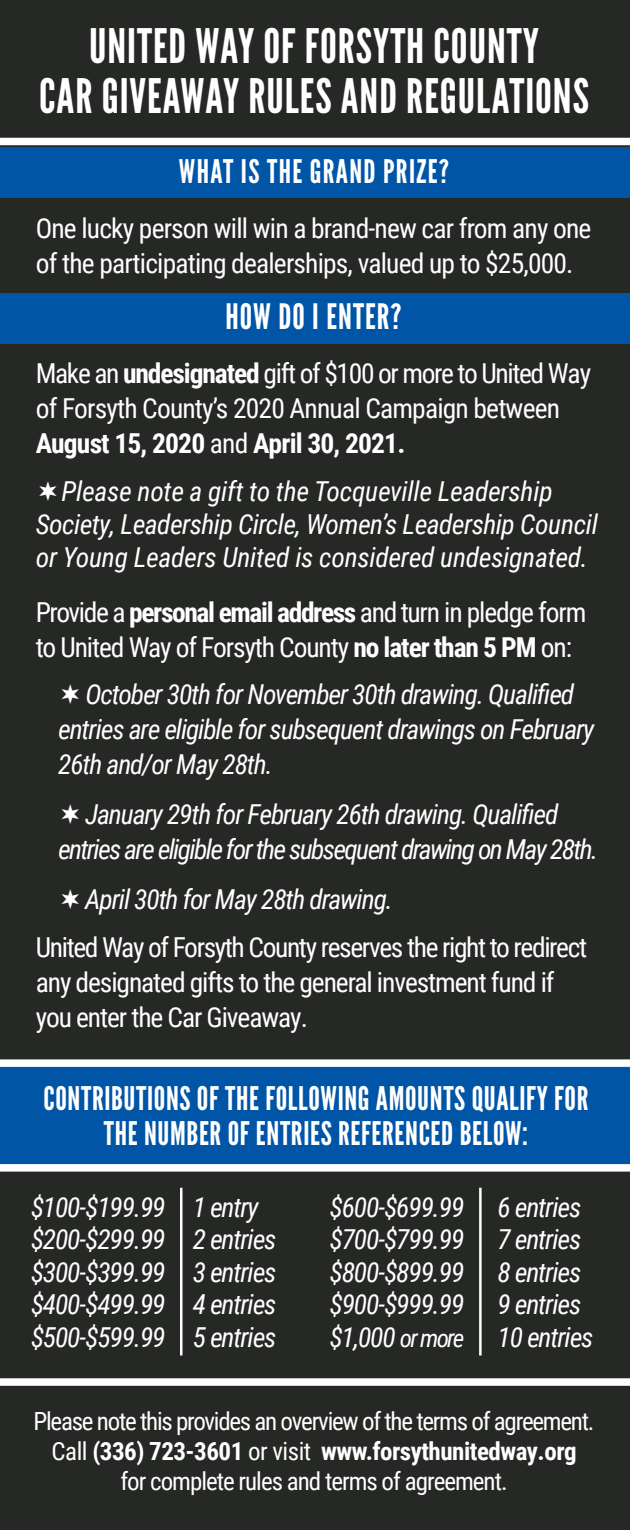
<style>
.page{position:relative;width:630px;height:1530px;background:#262825}
.page>*{position:absolute;margin:0;border:0;box-sizing:border-box;transform-origin:0 0}
.t1{font:47.5px/50px "League Gothic";letter-spacing:.02em;color:#fff;text-align:center}
.t2{font:35px "League Gothic";letter-spacing:.03em;color:#fff}
.t3{font:32.5px/35px "League Gothic";letter-spacing:.02em;color:#fff;text-align:center}
.t4{font:32.5px "League Gothic";letter-spacing:.04em;color:#fff}
.t5{font:27.5px/35px "Roboto Condensed";letter-spacing:-.04em;color:#fff}
.t6{font:italic 27.5px/32.5px "Roboto Condensed";letter-spacing:-.04em;color:#fff}
.t7{font:italic 27.5px/33px "Roboto Condensed";letter-spacing:-.01em;color:#fff}
.t8{font:italic 27.5px/35px "Roboto Condensed";letter-spacing:-.06em;color:#fff;text-align:center}
.t9{font:25px/30px "Roboto Condensed";letter-spacing:-.05em;color:#fff;text-align:center}
.s1{font-weight:700}
.s2{font-size:25px}
</style>
<div class="page">
<div style="left:0;top:147px;width:630px;height:50px;background:#0155a7"></div>
<div style="left:0;top:294px;width:630px;height:50px;background:#0155a7"></div>
<div style="left:0;top:1064px;width:630px;height:100px;background:#0155a7"></div>
<div style="left:0;top:138px;width:630px;height:7px;background:#fff"></div>
<div style="left:0;top:1059px;width:630px;height:8px;background:#fff"></div>
<div style="left:0;top:1378px;width:630px;height:8px;background:#fff"></div>
<div style="left:0;top:1164px;width:630px;height:8px;background:#fff"></div>
<hr style="left:180px;top:1188px;width:2px;height:168px;background:#fff">
<hr style="left:479px;top:1188px;width:3px;height:168px;background:#fff">
<h1 class="t1" style="left:39px;top:22px;width:551px">UNITED WAY OF FORSYTH COUNTY<br>CAR GIVEAWAY RULES AND REGULATIONS</h1>
<p class="t4" style="left:179px;top:152px;width:272px">WHAT IS THE GRAND PRIZE?</p>
<p class="t5" style="left:36px;top:209px;width:557px">One lucky person will win a brand-new car from any one of the participating dealerships, valued up to $25,000.</p>
<p class="t2" style="left:225px;top:296px;width:178px">HOW DO I ENTER?</p>
<p class="t5" style="left:36px;top:355px;width:557px">Make an <span class="s1">undesignated</span> gift of $100 or more to United Way of Forsyth County’s 2020 Annual Campaign between<br><span class="s1">August 15, 2020</span> and <span class="s1">April 30, 2021.</span></p>
<p class="t7" style="left:36px;top:473px;width:564px;text-indent:26px">Please note a gift to the Tocqueville Leadership<br>Society, Leadership Circle, Women’s Leadership Council or Young Leaders United is considered undesignated.</p>
<p class="t5" style="left:36px;top:593px;width:552px">Provide a <span class="s1">personal email address</span> and turn in pledge form to United Way of Forsyth County <span class="s1">no later than 5 PM</span> on:</p>
<p class="t6" style="left:58px;top:676px;width:538px;line-height:35px;text-indent:27px">October 30th for November 30th drawing. Qualified entries are eligible for subsequent drawings on February<br>26th and/or May 28th.</p>
<p class="t8" style="left:58px;top:796px;width:542px">January 29th for February 26th drawing. Qualified entries are eligible for the subsequent drawing on May 28th.</p>
<p class="t6" style="left:85px;top:882px;width:309px">April 30th for May 28th drawing.</p>
<p class="t5" style="left:36px;top:929px;width:553px">United Way of Forsyth County reserves the right to redirect any designated gifts to the general investment fund if you enter the Car Giveaway.</p>
<p class="t3" style="left:44px;top:1081px;width:546px">CONTRIBUTIONS OF THE FOLLOWING AMOUNTS QUALIFY FOR<br>THE NUMBER OF ENTRIES REFERENCED BELOW:</p>
<p class="t6" style="left:31px;top:1190px;width:136px;text-align:justify">$100-$199.99 $200-$299.99 $300-$399.99 $400-$499.99 $500-$599.99</p>
<p class="t6" style="left:193px;top:1190px;width:85px">1 entry<br>2 entries<br>3 entries<br>4 entries<br>5 entries</p>
<p class="t6" style="left:498px;top:1190px;width:98px">6 entries<br>7 entries<br>8 entries<br>9 entries<br>10 entries</p>
<p class="t6" style="left:329px;top:1190px;width:137px;text-align:justify">$600-$699.99 $700-$799.99 $800-$899.99 $900-$999.99 $1,000 <span class="s2">or more</span></p>
<p class="t9" style="left:34px;top:1406px;width:562px">Please note this provides an overview of the terms of agreement.<br>Call <span class="s1">(336) 723-3601</span> or visit <span class="s1">www.forsythunitedway.org<br></span>for complete rules and terms of agreement.</p>
</div>
